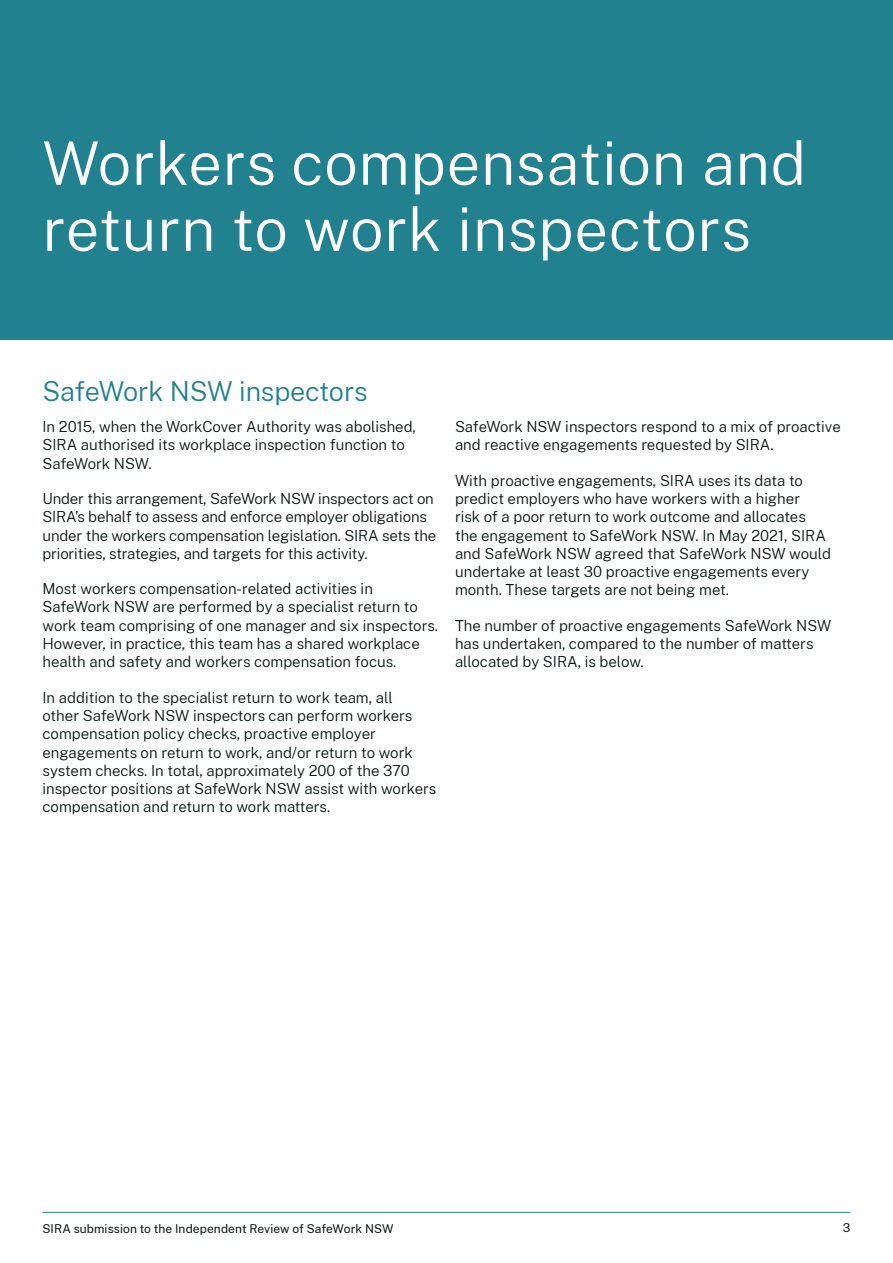
<style>
.page{position:relative;width:893px;height:1263px;background:#fff}
.page>*{position:absolute;margin:0;border:0;box-sizing:border-box;transform-origin:0 0}
.Heading_1__H1{font:300 60px/66px "Public Sans";letter-spacing:.01em;color:#fff}
.Heading_2__H2{font:300 27px "Public Sans";letter-spacing:-.01em;color:#22818f}
.Body{font:300 15px/18.3px "Public Sans";color:#0b1614}
.t1{font:12px "Public Sans";letter-spacing:.005em;color:#0b1614}
</style>
<div class="page">
<div style="left:0;top:0;width:893px;height:339px;background:#22818f"></div>
<hr style="left:43px;top:1212px;width:807px;height:1px;background:#22818f">
<h1 class="Heading_1__H1" style="left:43px;top:127px;width:765px">Workers compensation and return to work inspectors</h1>
<h2 class="Heading_2__H2" style="left:43px;top:372px;width:327px">SafeWork NSW inspectors</h2>
<p class="Body" style="left:43px;top:417px;width:375px">In 2015, when the WorkCover Authority was abolished,<br>SIRA authorised its workplace inspection function to<br>SafeWork NSW.</p>
<p class="Body" style="left:43px;top:489px;width:395px">Under this arrangement, SafeWork NSW inspectors act on SIRA’s behalf to assess and enforce employer obligations under the workers compensation legislation. SIRA sets the priorities, strategies, and targets for this activity.</p>
<p class="Body" style="left:43px;top:579px;width:397px">Most workers compensation-related activities in SafeWork NSW are performed by a specialist return to work team comprising of one manager and six inspectors.<br>However, in practice, this team has a shared workplace health and safety and workers compensation focus.</p>
<p class="Body" style="left:43px;top:687px;width:395px">In addition to the specialist return to work team, all<br>other SafeWork NSW inspectors can perform workers compensation policy checks, proactive employer engagements on return to work, and/or return to work system checks. In total, approximately 200 of the 370 inspector positions at SafeWork NSW assist with workers compensation and return to work matters.</p>
<p class="Body" style="left:455px;top:417px;width:387px">SafeWork NSW inspectors respond to a mix of proactive and reactive engagements requested by SIRA.</p>
<p class="Body" style="left:455px;top:470px;width:377px">With proactive engagements, SIRA uses its data to predict employers who have workers with a higher<br>risk of a poor return to work outcome and allocates the engagement to SafeWork NSW. In May 2021, SIRA and SafeWork NSW agreed that SafeWork NSW would undertake at least 30 proactive engagements every month. These targets are not being met.</p>
<p class="Body" style="left:455px;top:615px;width:378px">The number of proactive engagements SafeWork NSW has undertaken, compared to the number of matters allocated by SIRA, is below.</p>
<p class="t1" style="left:43px;top:1220px;width:352px">SIRA submission to the Independent Review of SafeWork NSW</p>
<p class="t1" style="left:843px;top:1219px;width:9px">3</p>
</div>
